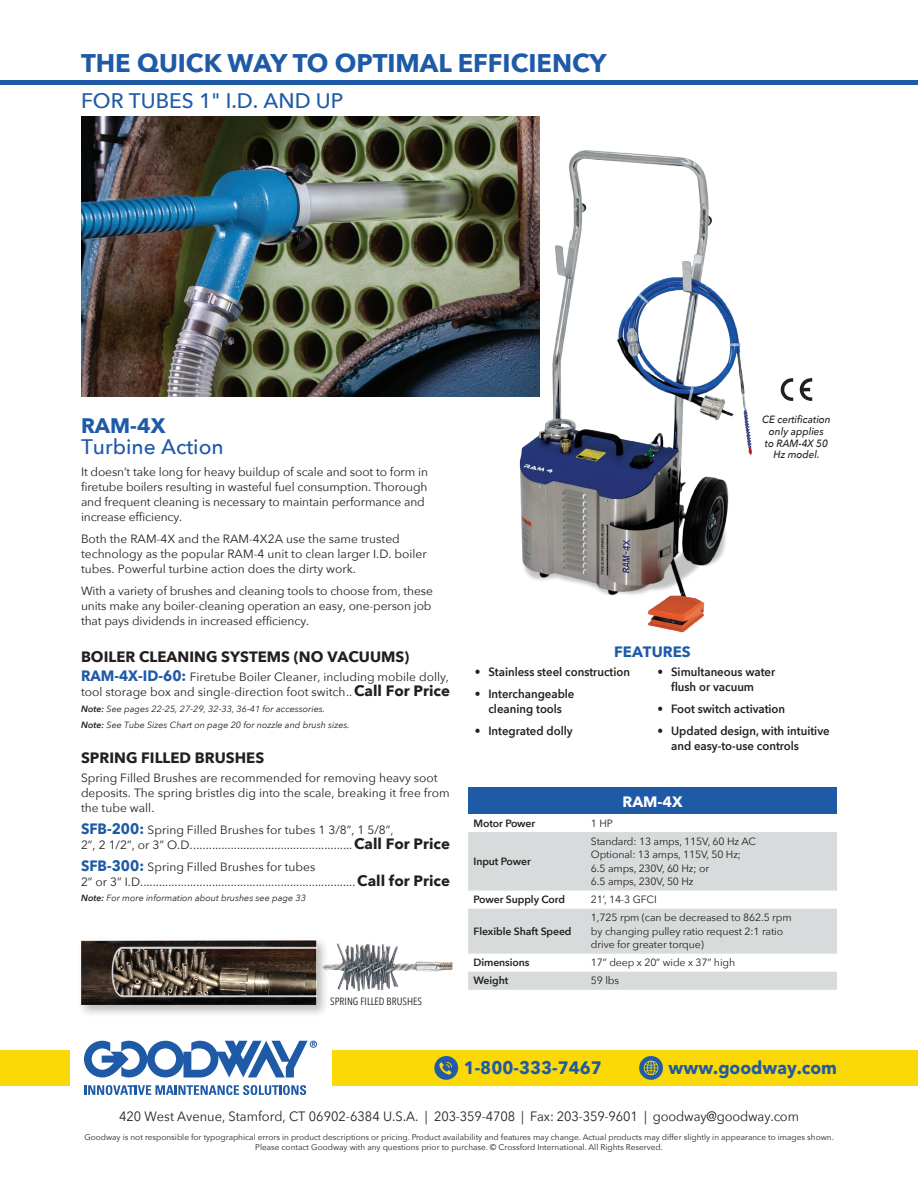
<style>
.page{position:relative;width:918px;height:1188px;background:#fff}
.page>*{position:absolute;margin:0;border:0;box-sizing:border-box;transform-origin:0 0}
.t1{font:700 25.5px "Avenir Next";color:#1f5aa7}
.t2{font:500 21px "Avenir Next";color:#1f5aa7}
.t3{font:700 21px "Avenir Next";color:#1f5aa7}
.t4{font:700 18px "Avenir Next";color:#1f5aa7;scale:.95 1}
.t5{font:700 15px "Avenir Next";color:#231f20}
.t6{font:700 15px "Avenir Next";color:#1f5aa7}
.t7{font:700 15px "Avenir Next";color:#fff}
.t8{font:13.5px "Avenir Next";letter-spacing:-.01em;color:#231f20;scale:.95 1}
.t9{font:12px/15px "Avenir Next";color:#231f20}
.t10{font:600 12px/15px "Avenir Next";color:#231f20;scale:.95 1}
.t11{font:10.5px/13.5px "Avenir Next";letter-spacing:-.01em;color:#231f20}
.t12{font:600 10.5px "Avenir Next";letter-spacing:-.01em;color:#231f20}
.t13{font:italic 500 10.5px/11.7px "Avenir Next";color:#231f20;text-align:center;scale:.95 1}
.t14{font:10.5px "Avenir Next Condensed";color:#231f20}
.t15{font:italic 9px/15.8px "Avenir Next";color:#231f20}
.t16{font:8.25px/10.5px "Avenir Next";color:#231f20;text-align:center}
.s1{font-weight:700;font-size:15px;color:#1f5aa7}
.s2{font-weight:700;font-size:15px}
.s3{font-weight:600}
</style>
<div class="page">
<div style="left:0;top:80px;width:918px;height:5px;background:#1f5aa7"></div>
<img style="left:81px;top:116px;width:459px;height:281px">
<div style="left:468px;top:787px;width:369px;height:27px;background:#1f5aa7"></div>
<svg style="left:468px;top:832px;width:369px;height:158px;fill:#d8dbdc"></svg>
<div style="left:78px;top:936px;width:251px;height:82px;background:#231f20;opacity:.3"></div>
<img style="left:81px;top:940px;width:235px;height:65px">
<img style="left:323px;top:942px;width:130px;height:49px">
<img style="left:485px;top:148px;width:328px;height:485px">
<svg style="left:800px;top:378px;width:12px;height:23px"></svg>
<svg style="left:781px;top:378px;width:12px;height:23px"></svg>
<div style="left:332px;top:1050px;width:586px;height:35px;background:#fad906"></div>
<div style="left:0;top:1050px;width:70px;height:35px;background:#fad906"></div>
<svg style="left:84px;top:1085px;width:222px;height:10px"></svg>
<svg style="left:84px;top:1041px;width:233px;height:36px"></svg>
<svg style="left:434px;top:1056px;width:25px;height:24px"></svg>
<svg style="left:639px;top:1056px;width:24px;height:24px"></svg>
<h1 class="t1" style="left:81px;top:41px;width:527px">THE QUICK WAY TO OPTIMAL EFFICIENCY</h1>
<h2 class="t2" style="left:81px;top:83px;width:264px">FOR TUBES 1" I.D. AND UP</h2>
<h2 class="t3" style="left:81px;top:408px;width:86px">RAM-4X</h2>
<h2 class="t2" style="left:81px;top:429px;width:144px">Turbine Action</h2>
<p class="t9" style="left:81px;top:464px;width:348px">It doesn’t take long for heavy buildup of scale and soot to form in firetube boilers resulting in wasteful fuel consumption. Thorough and frequent cleaning is necessary to maintain performance and increase efficiency.</p>
<p class="t9" style="left:81px;top:531px;width:347px">Both the RAM-4X and the RAM-4X2A use the same trusted technology as the popular RAM-4 unit to clean larger I.D. boiler tubes. Powerful turbine action does the dirty work.</p>
<p class="t9" style="left:81px;top:582px;width:353px;text-align:justify">With a variety of brushes and cleaning tools to choose from, these units make any boiler-cleaning operation an easy, one-person job that pays dividends in increased efficiency.</p>
<p class="t5" style="left:81px;top:643px;width:330px">BOILER CLEANING SYSTEMS (NO VACUUMS)</p>
<p class="t9" style="left:81px;top:669px;width:371px"><span class="s1">RAM-4X-ID-60:</span> Firetube Boiler Cleaner, including mobile dolly, tool storage box and single-direction foot switch..<span class="s2">Call For Price</span></p>
<p class="t15" style="left:81px;top:700px;width:270px"><span class="s3">Note:</span> See pages 22-25, 27-29, 32-33, 36-41 for accessories.<br><span class="s3">Note:</span> See Tube Sizes Chart on page 20 for nozzle and brush sizes.</p>
<p class="t5" style="left:81px;top:745px;width:185px">SPRING FILLED BRUSHES</p>
<p class="t9" style="left:81px;top:770px;width:370px">Spring Filled Brushes are recommended for removing heavy soot deposits. The spring bristles dig into the scale, breaking it free from the tube wall.</p>
<p class="t9" style="left:81px;top:822px;width:371px"><span class="s1">SFB-200:</span> Spring Filled Brushes for tubes 1 3/8”, 1 5/8”,<br>2”, 2 1/2”, or 3” O.D....................................................<span class="s2">Call For Price</span></p>
<p class="t9" style="left:81px;top:858px;width:371px"><span class="s1">SFB-300:</span> Spring Filled Brushes for tubes<br>2” or 3” I.D.....................................................................<span class="s2">Call for Price</span></p>
<p class="t15" style="left:81px;top:890px;width:226px"><span class="s3">Note:</span> For more information about brushes see page 33</p>
<p class="t14" style="left:330px;top:992px;width:93px">SPRING FILLED BRUSHES</p>
<p class="t13" style="left:762px;top:413px;width:74px">CE certification only applies<br>to RAM-4X 50<br>Hz model.</p>
<p class="t6" style="left:614px;top:639px;width:78px">FEATURES</p>
<p class="t10" style="left:475px;top:664px;width:165px">• Stainless steel construction</p>
<p class="t10" style="left:475px;top:686px;width:106px;text-align:center">• Interchangeable cleaning tools</p>
<p class="t10" style="left:475px;top:723px;width:104px">• Integrated dolly</p>
<p class="t10" style="left:671px;top:664px;width:111px;text-indent:-13px">• Simultaneous water flush or vacuum</p>
<p class="t10" style="left:658px;top:701px;width:136px">• Foot switch activation</p>
<p class="t10" style="left:671px;top:723px;width:168px;text-indent:-13px">• Updated design, with intuitive and easy-to-use controls</p>
<p class="t7" style="left:622px;top:788px;width:62px">RAM-4X</p>
<p class="t12" style="left:474px;top:814px;width:63px">Motor Power</p>
<p class="t11" style="left:591px;top:816px;width:24px">1 HP</p>
<p class="t12" style="left:474px;top:852px;width:59px">Input Power</p>
<p class="t11" style="left:591px;top:834px;width:167px">Standard: 13 amps, 115V, 60 Hz AC<br>Optional: 13 amps, 115V, 50 Hz;<br>6.5 amps, 230V, 60 Hz; or<br>6.5 amps, 230V, 50 Hz</p>
<p class="t12" style="left:474px;top:891px;width:93px">Power Supply Cord</p>
<p class="t11" style="left:591px;top:892px;width:67px">21’, 14-3 GFCI</p>
<p class="t12" style="left:474px;top:922px;width:100px">Flexible Shaft Speed</p>
<p class="t11" style="left:591px;top:910px;width:202px">1,725 rpm (can be decreased to 862.5 rpm by changing pulley ratio request 2:1 ratio drive for greater torque)</p>
<p class="t12" style="left:474px;top:954px;width:58px">Dimensions</p>
<p class="t11" style="left:591px;top:956px;width:146px">17” deep x 20” wide x 37” high</p>
<p class="t12" style="left:474px;top:972px;width:36px">Weight</p>
<p class="t11" style="left:591px;top:974px;width:30px">59 lbs</p>
<h3 class="t4" style="left:464px;top:1052px;width:147px">1-800-333-7467</h3>
<h3 class="t4" style="left:669px;top:1052px;width:179px">www.goodway.com</h3>
<p class="t8" style="left:119px;top:1105px;width:717px">420 West Avenue, Stamford, CT 06902-6384 U.S.A. | 203-359-4708 | Fax: 203-359-9601 | goodway@goodway.com</p>
<p class="t16" style="left:84px;top:1131px;width:751px">Goodway is not responsible for typographical errors in product descriptions or pricing. Product availability and features may change. Actual products may differ slightly in appearance to images shown.<br>Please contact Goodway with any questions prior to purchase. © Crossford International. All Rights Reserved.</p>
</div>
